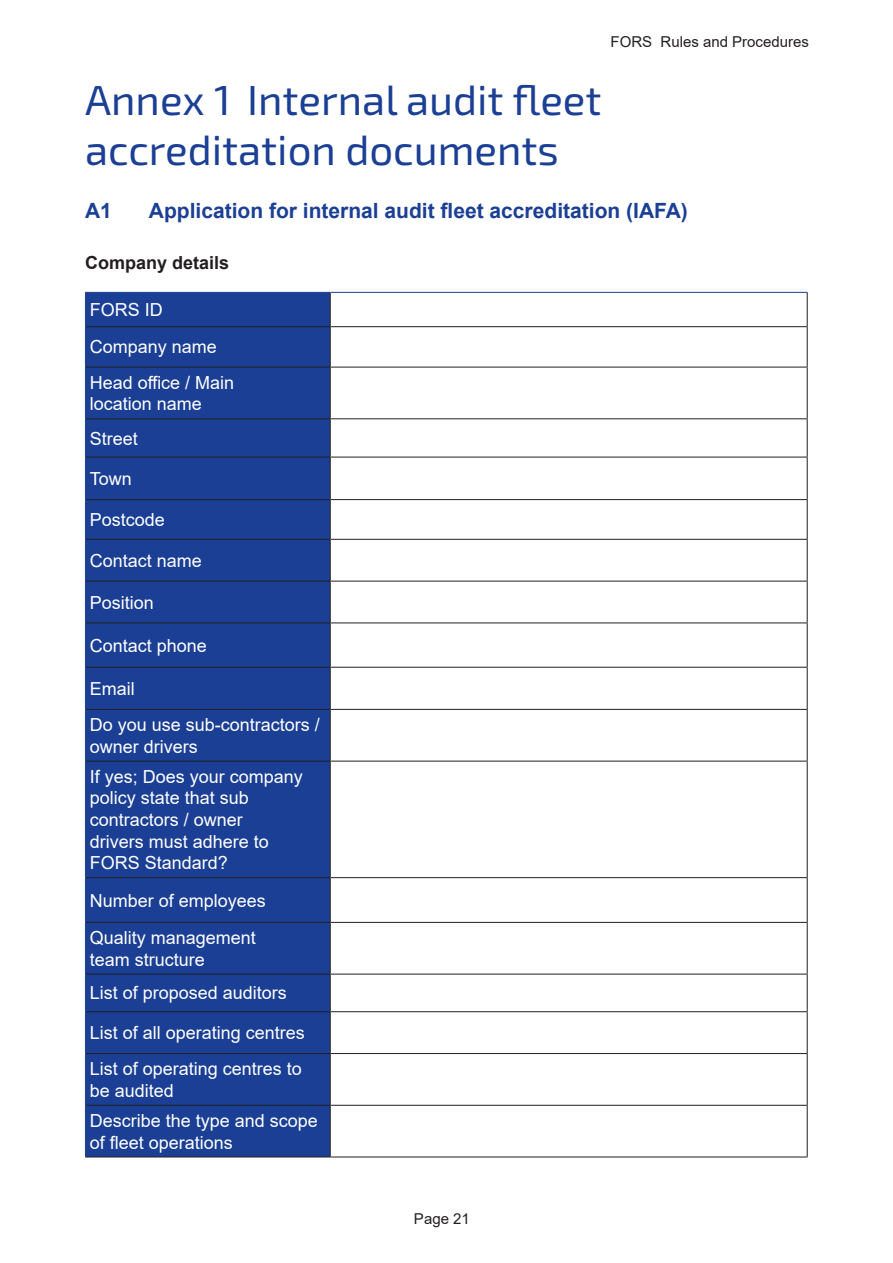
<style>
.page{position:relative;width:893px;height:1263px;background:#fff}
.page>*{position:absolute;margin:0;border:0;box-sizing:border-box;transform-origin:0 0}
.Heading{font:42px/50.4px "Exo 2.0";color:#1b3f94}
.t1{font:700 21px "Arial";color:#1b3f94}
.Body{font:18px/21.6px "Arial";color:#fff}
.Body-2{font:700 18px "Arial";color:#231f20}
.t2{font:15px "Arial";color:#231f20}
</style>
<div class="page">
<div style="left:86px;top:293px;width:244px;height:863px;background:#1b3f94"></div>
<svg style="left:331px;top:293px;width:476px;height:863px"></svg>
<hr style="left:86px;top:326px;width:244px;height:1px;background:#231f20">
<hr style="left:330px;top:326px;width:478px;height:1px;background:#231f20">
<hr style="left:86px;top:367px;width:244px;height:1px;background:#231f20">
<hr style="left:330px;top:367px;width:478px;height:1px;background:#231f20">
<hr style="left:86px;top:418px;width:244px;height:1px;background:#231f20">
<hr style="left:330px;top:418px;width:478px;height:1px;background:#231f20">
<hr style="left:86px;top:457px;width:244px;height:1px;background:#231f20">
<hr style="left:330px;top:457px;width:478px;height:1px;background:#231f20">
<hr style="left:86px;top:499px;width:244px;height:1px;background:#231f20">
<hr style="left:330px;top:499px;width:478px;height:1px;background:#231f20">
<hr style="left:86px;top:539px;width:244px;height:1px;background:#231f20">
<hr style="left:330px;top:539px;width:478px;height:1px;background:#231f20">
<hr style="left:86px;top:581px;width:244px;height:1px;background:#231f20">
<hr style="left:330px;top:581px;width:478px;height:1px;background:#231f20">
<hr style="left:86px;top:622px;width:244px;height:1px;background:#231f20">
<hr style="left:330px;top:622px;width:478px;height:1px;background:#231f20">
<hr style="left:86px;top:667px;width:244px;height:1px;background:#231f20">
<hr style="left:330px;top:667px;width:478px;height:1px;background:#231f20">
<hr style="left:86px;top:709px;width:244px;height:1px;background:#231f20">
<hr style="left:330px;top:709px;width:478px;height:1px;background:#231f20">
<hr style="left:86px;top:761px;width:244px;height:1px;background:#231f20">
<hr style="left:330px;top:761px;width:478px;height:1px;background:#231f20">
<hr style="left:86px;top:877px;width:244px;height:1px;background:#231f20">
<hr style="left:330px;top:877px;width:478px;height:1px;background:#231f20">
<hr style="left:86px;top:922px;width:244px;height:1px;background:#231f20">
<hr style="left:330px;top:922px;width:478px;height:1px;background:#231f20">
<hr style="left:86px;top:974px;width:244px;height:1px;background:#231f20">
<hr style="left:330px;top:974px;width:478px;height:1px;background:#231f20">
<hr style="left:86px;top:1011px;width:244px;height:1px;background:#231f20">
<hr style="left:330px;top:1011px;width:478px;height:1px;background:#231f20">
<hr style="left:86px;top:1053px;width:244px;height:1px;background:#231f20">
<hr style="left:330px;top:1053px;width:478px;height:1px;background:#231f20">
<hr style="left:86px;top:1105px;width:244px;height:1px;background:#231f20">
<hr style="left:330px;top:1105px;width:478px;height:1px;background:#231f20">
<hr style="left:85px;top:1156px;width:245px;height:1px;background:#231f20">
<hr style="left:330px;top:1156px;width:478px;height:1px;background:#231f20">
<hr style="left:330px;top:293px;width:1px;height:33px;background:#231f20">
<hr style="left:807px;top:293px;width:1px;height:33px;background:#231f20">
<hr style="left:330px;top:327px;width:1px;height:40px;background:#231f20">
<hr style="left:807px;top:327px;width:1px;height:40px;background:#231f20">
<hr style="left:330px;top:367px;width:1px;height:51px;background:#231f20">
<hr style="left:807px;top:367px;width:1px;height:51px;background:#231f20">
<hr style="left:330px;top:419px;width:1px;height:38px;background:#231f20">
<hr style="left:807px;top:419px;width:1px;height:38px;background:#231f20">
<hr style="left:330px;top:457px;width:1px;height:42px;background:#231f20">
<hr style="left:807px;top:457px;width:1px;height:42px;background:#231f20">
<hr style="left:330px;top:500px;width:1px;height:39px;background:#231f20">
<hr style="left:807px;top:500px;width:1px;height:39px;background:#231f20">
<hr style="left:330px;top:540px;width:1px;height:41px;background:#231f20">
<hr style="left:807px;top:540px;width:1px;height:41px;background:#231f20">
<hr style="left:330px;top:581px;width:1px;height:41px;background:#231f20">
<hr style="left:807px;top:581px;width:1px;height:41px;background:#231f20">
<hr style="left:330px;top:623px;width:1px;height:44px;background:#231f20">
<hr style="left:807px;top:623px;width:1px;height:44px;background:#231f20">
<hr style="left:330px;top:668px;width:1px;height:41px;background:#231f20">
<hr style="left:807px;top:668px;width:1px;height:41px;background:#231f20">
<hr style="left:330px;top:710px;width:1px;height:51px;background:#231f20">
<hr style="left:807px;top:710px;width:1px;height:51px;background:#231f20">
<hr style="left:330px;top:761px;width:1px;height:116px;background:#231f20">
<hr style="left:807px;top:761px;width:1px;height:116px;background:#231f20">
<hr style="left:330px;top:878px;width:1px;height:44px;background:#231f20">
<hr style="left:807px;top:878px;width:1px;height:44px;background:#231f20">
<hr style="left:330px;top:923px;width:1px;height:51px;background:#231f20">
<hr style="left:807px;top:923px;width:1px;height:51px;background:#231f20">
<hr style="left:330px;top:974px;width:1px;height:37px;background:#231f20">
<hr style="left:807px;top:974px;width:1px;height:37px;background:#231f20">
<hr style="left:330px;top:1012px;width:1px;height:41px;background:#231f20">
<hr style="left:807px;top:1012px;width:1px;height:41px;background:#231f20">
<hr style="left:330px;top:1054px;width:1px;height:51px;background:#231f20">
<hr style="left:807px;top:1054px;width:1px;height:51px;background:#231f20">
<hr style="left:330px;top:1106px;width:1px;height:50px;background:#231f20">
<hr style="left:807px;top:1106px;width:1px;height:50px;background:#231f20">
<hr style="left:85px;top:292px;width:245px;height:1px;background:#1b3f94">
<hr style="left:85px;top:293px;width:1px;height:34px;background:#1b3f94">
<hr style="left:330px;top:292px;width:478px;height:1px;background:#1b3f94">
<hr style="left:85px;top:327px;width:1px;height:40px;background:#1b3f94">
<hr style="left:85px;top:367px;width:1px;height:52px;background:#1b3f94">
<hr style="left:85px;top:419px;width:1px;height:38px;background:#1b3f94">
<hr style="left:85px;top:457px;width:1px;height:43px;background:#1b3f94">
<hr style="left:85px;top:500px;width:1px;height:39px;background:#1b3f94">
<hr style="left:85px;top:539px;width:1px;height:42px;background:#1b3f94">
<hr style="left:85px;top:581px;width:1px;height:42px;background:#1b3f94">
<hr style="left:85px;top:623px;width:1px;height:44px;background:#1b3f94">
<hr style="left:85px;top:667px;width:1px;height:42px;background:#1b3f94">
<hr style="left:85px;top:709px;width:1px;height:52px;background:#1b3f94">
<hr style="left:85px;top:761px;width:1px;height:117px;background:#1b3f94">
<hr style="left:85px;top:878px;width:1px;height:44px;background:#1b3f94">
<hr style="left:85px;top:922px;width:1px;height:52px;background:#1b3f94">
<hr style="left:85px;top:974px;width:1px;height:38px;background:#1b3f94">
<hr style="left:85px;top:1012px;width:1px;height:41px;background:#1b3f94">
<hr style="left:85px;top:1053px;width:1px;height:52px;background:#1b3f94">
<hr style="left:85px;top:1105px;width:1px;height:51px;background:#1b3f94">
<p class="t2" style="left:611px;top:32px;width:200px">FORS Rules and Procedures</p>
<p class="Heading" style="left:85px;top:76px;width:518px">Annex 1 Internal audit fleet accreditation documents</p>
<p class="t1" style="left:85px;top:196px;width:28px">A1</p>
<p class="t1" style="left:149px;top:196px;width:541px">Application for internal audit fleet accreditation (IAFA)</p>
<p class="Body-2" style="left:85px;top:250px;width:146px">Company details</p>
<p class="Body" style="left:90px;top:299px;width:75px">FORS ID</p>
<p class="Body" style="left:90px;top:336px;width:129px">Company name</p>
<p class="Body" style="left:90px;top:371px;width:146px">Head office / Main location name</p>
<p class="Body" style="left:90px;top:427px;width:50px">Street</p>
<p class="Body" style="left:90px;top:468px;width:44px">Town</p>
<p class="Body" style="left:90px;top:509px;width:77px">Postcode</p>
<p class="Body" style="left:90px;top:549px;width:114px">Contact name</p>
<p class="Body" style="left:90px;top:591px;width:66px">Position</p>
<p class="Body" style="left:90px;top:634px;width:119px">Contact phone</p>
<p class="Body" style="left:90px;top:678px;width:47px">Email</p>
<p class="Body" style="left:90px;top:714px;width:232px">Do you use sub-contractors / owner drivers</p>
<p class="Body" style="left:90px;top:765px;width:215px">If yes; Does your company policy state that sub contractors / owner<br>drivers must adhere to<br>FORS Standard?</p>
<p class="Body" style="left:90px;top:889px;width:178px">Number of employees</p>
<p class="Body" style="left:90px;top:927px;width:168px">Quality management team structure</p>
<p class="Body" style="left:90px;top:982px;width:199px">List of proposed auditors</p>
<p class="Body" style="left:90px;top:1022px;width:217px">List of all operating centres</p>
<p class="Body" style="left:90px;top:1058px;width:214px">List of operating centres to be audited</p>
<p class="Body" style="left:90px;top:1110px;width:230px">Describe the type and scope of fleet operations</p>
<p class="t2" style="left:414px;top:1209px;width:57px">Page 21</p>
</div>
